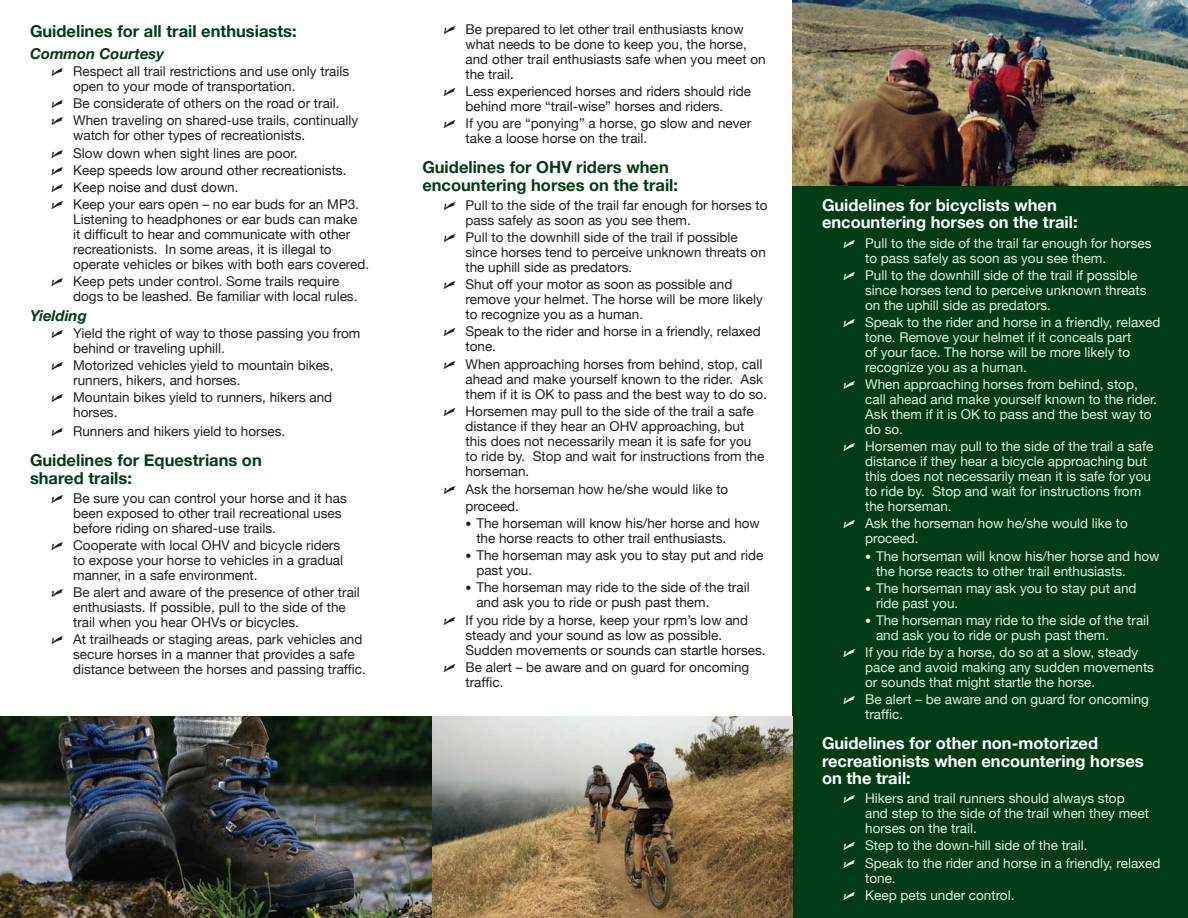
<style>
.page{position:relative;width:1188px;height:918px;background:#fff}
.page>*{position:absolute;margin:0;border:0;box-sizing:border-box;transform-origin:0 0}
.t1{font:700 16.5px/17.2px "Helvetica Neue";color:#fff}
.t2{font:700 16.5px/17.2px "Helvetica Neue";color:#003d17}
.t3{font:italic 700 15px "Helvetica Neue";color:#003d17}
.t4{font:13.5px/15px "Helvetica Neue";color:#231f20}
.t5{font:13.5px/15px "Helvetica Neue";color:#dfeeda}
.s1{font-family:"Commercial Pi BT";font-size:12px}
.s2{font-size:12px}
</style>
<div class="page">
<img style="left:793px;top:0;width:395px;height:186px">
<div style="left:793px;top:186px;width:395px;height:732px;background:#003d17"></div>
<img style="left:0;top:717px;width:432px;height:201px">
<img style="left:432px;top:717px;width:361px;height:201px">
<p class="t2" style="left:30px;top:22px;width:268px">Guidelines for all trail enthusiasts:</p>
<p class="t3" style="left:30px;top:45px;width:136px">Common Courtesy</p>
<p class="t4" style="left:73px;top:64px;width:278px;text-indent:-22px"><span class="s1">A</span> Respect all trail restrictions and use only trails open to your mode of transportation.</p>
<p class="t4" style="left:52px;top:95px;width:308px;line-height:17.1px"><span class="s1">A</span> Be considerate of others on the road or trail.<br><span class="s1">A</span> When traveling on shared-use trails, continually</p>
<p class="t4" style="left:52px;top:127px;width:309px;line-height:17.1px;text-indent:22px">watch for other types of recreationists.<br><span class="s1">A</span> Slow down when sight lines are poor.<br><span class="s1">A</span> Keep speeds low around other recreationists.<br><span class="s1">A</span> Keep noise and dust down.<br><span class="s1">A</span> Keep your ears open – no ear buds for an MP3.</p>
<p class="t4" style="left:73px;top:212px;width:298px">Listening to headphones or ear buds can make<br>it difficult to hear and communicate with other recreationists. In some areas, it is illegal to operate vehicles or bikes with both ears covered.</p>
<p class="t4" style="left:73px;top:274px;width:286px;text-indent:-22px"><span class="s1">A</span> Keep pets under control. Some trails require dogs to be leashed. Be familiar with local rules.</p>
<p class="t3" style="left:30px;top:307px;width:58px">Yielding</p>
<p class="t4" style="left:73px;top:326px;width:289px;text-indent:-22px"><span class="s1">A</span> Yield the right of way to those passing you from behind or traveling uphill.</p>
<p class="t4" style="left:73px;top:358px;width:262px;text-indent:-22px"><span class="s1">A</span> Motorized vehicles yield to mountain bikes, runners, hikers, and horses.</p>
<p class="t4" style="left:73px;top:390px;width:261px;text-indent:-22px"><span class="s1">A</span> Mountain bikes yield to runners, hikers and horses.</p>
<p class="t4" style="left:52px;top:424px;width:235px"><span class="s1">A</span> Runners and hikers yield to horses.</p>
<p class="t2" style="left:30px;top:451px;width:233px">Guidelines for Equestrians on shared trails:</p>
<p class="t4" style="left:73px;top:490px;width:275px;text-indent:-22px"><span class="s1">A</span> Be sure you can control your horse and it has been exposed to other trail recreational uses before riding on shared-use trails.</p>
<p class="t4" style="left:73px;top:538px;width:272px;text-indent:-22px"><span class="s1">A</span> Cooperate with local OHV and bicycle riders to expose your horse to vehicles in a gradual manner, in a safe environment.</p>
<p class="t4" style="left:73px;top:585px;width:288px;text-indent:-22px"><span class="s1">A</span> Be alert and aware of the presence of other trail enthusiasts. If possible, pull to the side of the trail when you hear OHVs or bicycles.</p>
<p class="t4" style="left:73px;top:632px;width:294px;text-indent:-22px"><span class="s1">A</span> At trailheads or staging areas, park vehicles and secure horses in a manner that provides a safe distance between the horses and passing traffic.</p>
<p class="t4" style="left:466px;top:21px;width:302px;text-indent:-22px"><span class="s1">A</span> Be prepared to let other trail enthusiasts know what needs to be done to keep you, the horse, and other trail enthusiasts safe when you meet on the trail.</p>
<p class="t4" style="left:444px;top:84px;width:309px;text-align:center"><span class="s1">A</span> Less experienced horses and riders should ride behind more “trail-wise” horses and riders.</p>
<p class="t4" style="left:466px;top:116px;width:287px;text-indent:-22px"><span class="s1">A</span> If you are “ponying” a horse, go slow and never take a loose horse on the trail.</p>
<p class="t2" style="left:422px;top:159px;width:257px">Guidelines for OHV riders when encountering horses on the trail:</p>
<p class="t4" style="left:466px;top:197px;width:304px;text-indent:-22px"><span class="s1">A</span> Pull to the side of the trail far enough for horses to pass safely as soon as you see them.</p>
<p class="t4" style="left:466px;top:230px;width:302px;text-indent:-22px"><span class="s1">A</span> Pull to the downhill side of the trail if possible since horses tend to perceive unknown threats on the uphill side as predators.</p>
<p class="t4" style="left:466px;top:277px;width:299px;text-indent:-22px"><span class="s1">A</span> Shut off your motor as soon as possible and remove your helmet. The horse will be more likely to recognize you as a human.</p>
<p class="t4" style="left:466px;top:324px;width:297px;text-indent:-22px"><span class="s1">A</span> Speak to the rider and horse in a friendly, relaxed tone.</p>
<p class="t4" style="left:466px;top:356px;width:303px;text-indent:-22px"><span class="s1">A</span> When approaching horses from behind, stop, call ahead and make yourself known to the rider. Ask them if it is OK to pass and the best way to do so.</p>
<p class="t4" style="left:466px;top:403px;width:300px;text-indent:-22px"><span class="s1">A</span> Horsemen may pull to the side of the trail a safe distance if they hear an OHV approaching, but this does not necessarily mean it is safe for you to ride by. Stop and wait for instructions from the horseman.</p>
<p class="t4" style="left:466px;top:481px;width:264px;line-height:16.5px;text-indent:-22px"><span class="s1">A</span> Ask the horseman how he/she would like to proceed.</p>
<p class="t4" style="left:476px;top:516px;width:285px;text-indent:-11px"><span class="s2">•</span> The horseman will know his/her horse and how the horse reacts to other trail enthusiasts.</p>
<p class="t4" style="left:476px;top:548px;width:289px;text-indent:-11px"><span class="s2">•</span> The horseman may ask you to stay put and ride past you.</p>
<p class="t4" style="left:476px;top:580px;width:275px;text-indent:-11px"><span class="s2">•</span> The horseman may ride to the side of the trail and ask you to ride or push past them.</p>
<p class="t4" style="left:466px;top:612px;width:302px;text-indent:-22px"><span class="s1">A</span> If you ride by a horse, keep your rpm’s low and steady and your sound as low as possible.<br>Sudden movements or sounds can startle horses.</p>
<p class="t4" style="left:466px;top:659px;width:285px;text-indent:-22px"><span class="s1">A</span> Be alert – be aware and on guard for oncoming traffic.</p>
<p class="t1" style="left:822px;top:196px;width:257px">Guidelines for bicyclists when encountering horses on the trail:</p>
<p class="t5" style="left:865px;top:235px;width:288px;text-indent:-22px"><span class="s1">A</span> Pull to the side of the trail far enough for horses to pass safely as soon as you see them.</p>
<p class="t5" style="left:865px;top:267px;width:283px;text-indent:-22px"><span class="s1">A</span> Pull to the downhill side of the trail if possible since horses tend to perceive unknown threats on the uphill side as predators.</p>
<p class="t5" style="left:865px;top:314px;width:297px;text-indent:-22px"><span class="s1">A</span> Speak to the rider and horse in a friendly, relaxed tone. Remove your helmet if it conceals part<br>of your face. The horse will be more likely to recognize you as a human.</p>
<p class="t5" style="left:865px;top:377px;width:293px;text-indent:-22px"><span class="s1">A</span> When approaching horses from behind, stop, call ahead and make yourself known to the rider.<br>Ask them if it is OK to pass and the best way to do so.</p>
<p class="t5" style="left:865px;top:439px;width:290px;text-indent:-22px"><span class="s1">A</span> Horsemen may pull to the side of the trail a safe distance if they hear a bicycle approaching but this does not necessarily mean it is safe for you to ride by. Stop and wait for instructions from the horseman.</p>
<p class="t5" style="left:865px;top:516px;width:264px;text-indent:-22px"><span class="s1">A</span> Ask the horseman how he/she would like to proceed.</p>
<p class="t5" style="left:876px;top:548px;width:285px;text-indent:-11px"><span class="s2">•</span> The horseman will know his/her horse and how the horse reacts to other trail enthusiasts.</p>
<p class="t5" style="left:876px;top:580px;width:262px;text-indent:-11px"><span class="s2">•</span> The horseman may ask you to stay put and ride past you.</p>
<p class="t5" style="left:876px;top:612px;width:275px;text-indent:-11px"><span class="s2">•</span> The horseman may ride to the side of the trail and ask you to ride or push past them.</p>
<p class="t5" style="left:865px;top:645px;width:290px;text-indent:-22px"><span class="s1">A</span> If you ride by a horse, do so at a slow, steady pace and avoid making any sudden movements or sounds that might startle the horse.</p>
<p class="t5" style="left:865px;top:692px;width:285px;text-indent:-22px"><span class="s1">A</span> Be alert – be aware and on guard for oncoming traffic.</p>
<p class="t1" style="left:822px;top:735px;width:323px">Guidelines for other non-motorized recreationists when encountering horses on the trail:</p>
<p class="t5" style="left:865px;top:791px;width:285px;text-indent:-22px"><span class="s1">A</span> Hikers and trail runners should always stop and step to the side of the trail when they meet horses on the trail.</p>
<p class="t5" style="left:844px;top:837px;width:318px;line-height:17.1px"><span class="s1">A</span> Step to the down-hill side of the trail.<br><span class="s1">A</span> Speak to the rider and horse in a friendly, relaxed</p>
<p class="t5" style="left:844px;top:869px;width:172px;line-height:17.1px;text-indent:22px">tone.<br><span class="s1">A</span> Keep pets under control.</p>
</div>
